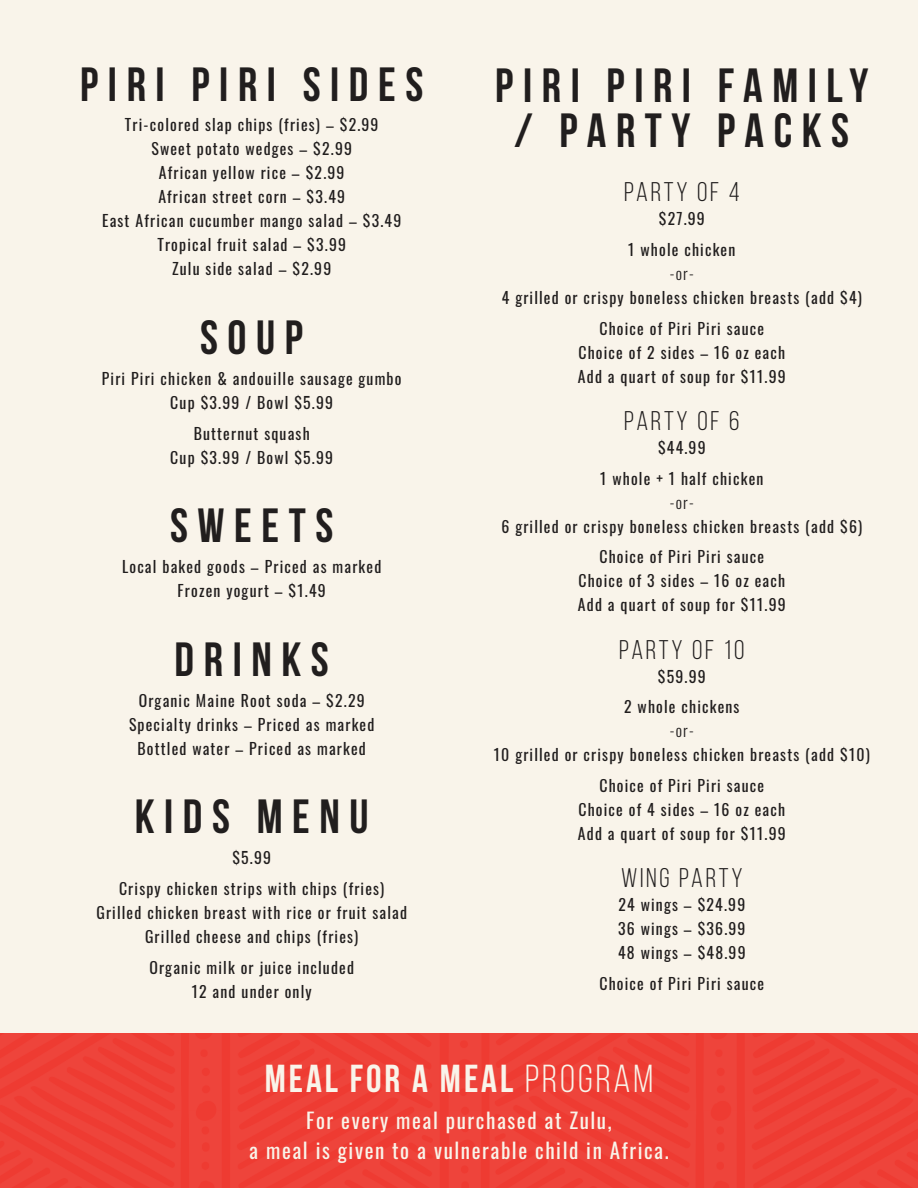
<style>
.page{position:relative;width:918px;height:1188px;background:#f9f4ea}
.page>*{position:absolute;margin:0;border:0;box-sizing:border-box;transform-origin:0 0}
.Heading_1{font:700 48px/45px "Bebas Neue";letter-spacing:.2em;color:#211e1e;text-align:center}
.t1{font:700 39px "Bebas Neue";letter-spacing:.075em;color:#f9f4ea}
.Heading_2{font:27px "Bebas Neue";letter-spacing:.1em;color:#211e1e}
.t2{font:21px "Oswald";letter-spacing:.075em;color:#f9f4ea}
.Body{font:15.75px "Oswald";letter-spacing:.075em;color:#211e1e}
.Body_with_space_abov{font:15.75px "Oswald";letter-spacing:.075em;color:#211e1e}
.Body-2{font:300 15.75px "Oswald";color:#211e1e}
.s1{font-weight:400}
</style>
<div class="page">
<div style="left:0;top:1034px;width:918px;height:154px;background:#ee433a"></div>
<p class="Heading_1" style="left:80px;top:61px;width:345px">PIRI PIRI SIDES</p>
<p class="Body" style="left:125px;top:111px;width:255px">Tri-colored slap chips (fries) – $2.99</p>
<p class="Body" style="left:151px;top:135px;width:202px">Sweet potato wedges – $2.99</p>
<p class="Body" style="left:159px;top:159px;width:187px">African yellow rice – $2.99</p>
<p class="Body" style="left:158px;top:183px;width:188px">African street corn – $3.49</p>
<p class="Body" style="left:102px;top:207px;width:301px">East African cucumber mango salad – $3.49</p>
<p class="Body" style="left:157px;top:231px;width:190px">Tropical fruit salad – $3.99</p>
<p class="Body" style="left:172px;top:255px;width:161px">Zulu side salad – $2.99</p>
<p class="Heading_1" style="left:200px;top:314px;width:105px">SOUP</p>
<p class="Body" style="left:102px;top:364px;width:301px">Piri Piri chicken &amp; andouille sausage gumbo</p>
<p class="Body" style="left:170px;top:388px;width:164px">Cup $3.99 / Bowl $5.99</p>
<p class="Body_with_space_abov" style="left:194px;top:419px;width:117px">Butternut squash</p>
<p class="Body" style="left:170px;top:443px;width:164px">Cup $3.99 / Bowl $5.99</p>
<p class="Heading_1" style="left:170px;top:503px;width:165px">SWEETS</p>
<p class="Body" style="left:122px;top:553px;width:261px">Local baked goods – Priced as marked</p>
<p class="Body" style="left:178px;top:577px;width:150px">Frozen yogurt – $1.49</p>
<p class="Heading_1" style="left:175px;top:636px;width:156px">DRINKS</p>
<p class="Body" style="left:139px;top:686px;width:227px">Organic Maine Root soda – $2.29</p>
<p class="Body" style="left:129px;top:710px;width:247px">Specialty drinks – Priced as marked</p>
<p class="Body" style="left:138px;top:734px;width:230px">Bottled water – Priced as marked</p>
<p class="Heading_1" style="left:135px;top:794px;width:236px">KIDS MENU</p>
<p class="Body" style="left:232px;top:844px;width:40px">$5.99</p>
<p class="Body_with_space_abov" style="left:119px;top:874px;width:267px">Crispy chicken strips with chips (fries)</p>
<p class="Body" style="left:96px;top:898px;width:312px">Grilled chicken breast with rice or fruit salad</p>
<p class="Body" style="left:145px;top:922px;width:215px">Grilled cheese and chips (fries)</p>
<p class="Body_with_space_abov" style="left:149px;top:953px;width:206px">Organic milk or juice included</p>
<p class="Body" style="left:192px;top:977px;width:121px">12 and under only</p>
<p class="Heading_1" style="left:495px;top:62px;width:375px">PIRI PIRI FAMILY / PARTY PACKS</p>
<p class="Heading_2" style="left:624px;top:177px;width:117px">PARTY OF 4</p>
<p class="Body" style="left:659px;top:205px;width:48px">$27.99</p>
<p class="Body_with_space_abov" style="left:628px;top:235px;width:109px">1 whole chicken</p>
<p class="Body-2" style="left:670px;top:260px;width:25px">-or-</p>
<p class="Body" style="left:502px;top:283px;width:362px">4 grilled or crispy boneless chicken breasts (add $4)</p>
<p class="Body_with_space_abov" style="left:599px;top:314px;width:166px">Choice of Piri Piri sauce</p>
<p class="Body" style="left:579px;top:338px;width:208px">Choice of 2 sides – 16 oz each</p>
<p class="Body" style="left:578px;top:362px;width:209px">Add a quart of soup for $11.99</p>
<p class="Heading_2" style="left:624px;top:406px;width:117px">PARTY OF 6</p>
<p class="Body" style="left:658px;top:434px;width:49px">$44.99</p>
<p class="Body_with_space_abov" style="left:600px;top:464px;width:165px">1 whole + 1 half chicken</p>
<p class="Body-2" style="left:670px;top:488px;width:25px">-or-</p>
<p class="Body" style="left:501px;top:512px;width:362px">6 grilled or crispy boneless chicken breasts (add $6)</p>
<p class="Body_with_space_abov" style="left:599px;top:543px;width:166px">Choice of Piri Piri sauce</p>
<p class="Body" style="left:579px;top:567px;width:208px">Choice of 3 sides – 16 oz each</p>
<p class="Body" style="left:578px;top:591px;width:209px">Add a quart of soup for $11.99</p>
<p class="Heading_2" style="left:619px;top:635px;width:127px">PARTY OF 10</p>
<p class="Body" style="left:658px;top:662px;width:49px">$59.99</p>
<p class="Body_with_space_abov" style="left:624px;top:693px;width:117px">2 whole chickens</p>
<p class="Body-2" style="left:670px;top:717px;width:25px">-or-</p>
<p class="Body" style="left:494px;top:741px;width:378px">10 grilled or crispy boneless chicken breasts (add $10)</p>
<p class="Body_with_space_abov" style="left:599px;top:772px;width:166px">Choice of Piri Piri sauce</p>
<p class="Body" style="left:578px;top:796px;width:208px">Choice of 4 sides – 16 oz each</p>
<p class="Body" style="left:578px;top:820px;width:209px">Add a quart of soup for $11.99</p>
<p class="Heading_2" style="left:621px;top:864px;width:123px">WING PARTY</p>
<p class="Body" style="left:618px;top:891px;width:128px">24 wings – $24.99</p>
<p class="Body" style="left:618px;top:915px;width:129px">36 wings – $36.99</p>
<p class="Body" style="left:618px;top:939px;width:129px">48 wings – $48.99</p>
<p class="Body_with_space_abov" style="left:599px;top:970px;width:166px">Choice of Piri Piri sauce</p>
<p class="t1" style="left:265px;top:1057px;width:390px">MEAL FOR A MEAL <span class="s1">PROGRAM</span></p>
<p class="t2" style="left:306px;top:1102px;width:307px">For every meal purchased at Zulu,</p>
<p class="t2" style="left:249px;top:1132px;width:421px">a meal is given to a vulnerable child in Africa.</p>
</div>
